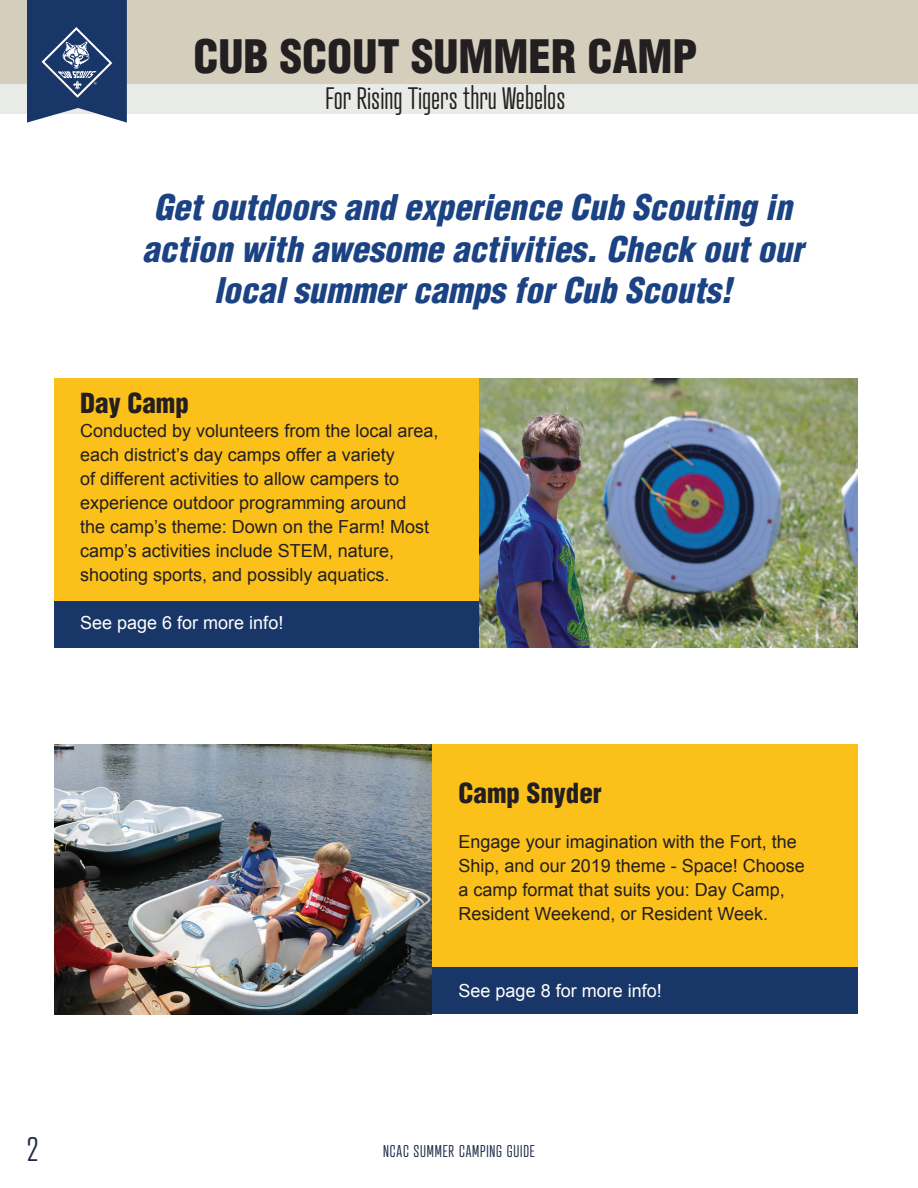
<style>
.page{position:relative;width:918px;height:1188px;background:#fff}
.page>*{position:absolute;margin:0;border:0;box-sizing:border-box;transform-origin:0 0}
.t1{font:900 condensed 45px "Helvetica LT";color:#231f20}
.t2{font:italic 900 condensed 34.5px/41.4px "Helvetica LT";color:#1b4384;text-align:center}
.t3{font:300 33px "Atrament";color:#1f2b48}
.t4{font:300 30px "Atrament";color:#231f20}
.t5{font:900 condensed 27px "Helvetica LT";color:#231f20}
.t6{font:18px/24px "Arial";color:#231f20}
.t7{font:18px "Arial";color:#fff}
.t8{font:300 16.5px "Atrament";letter-spacing:.05em;color:#1f2b48}
</style>
<div class="page">
<div style="left:432px;top:744px;width:426px;height:270px;background:#fbc019"></div>
<div style="left:54px;top:378px;width:426px;height:270px;background:#fbc019"></div>
<div style="left:54px;top:601px;width:426px;height:47px;background:#183667"></div>
<div style="left:432px;top:968px;width:426px;height:46px;background:#183667"></div>
<div style="left:0;top:83px;width:918px;height:31px;background:#e9ebe6"></div>
<div style="left:0;top:0;width:918px;height:83px;background:#d6cebd"></div>
<svg style="left:27px;top:0;width:100px;height:123px;background:#36507b"></svg>
<img style="left:480px;top:378px;width:378px;height:270px">
<img style="left:54px;top:744px;width:378px;height:270px">
<p class="t1" style="left:194px;top:28px;width:505px">CUB SCOUT SUMMER CAMP</p>
<p class="t4" style="left:326px;top:80px;width:241px">For Rising Tigers thru Webelos</p>
<p class="t2" style="left:142px;top:187px;width:663px">Get outdoors and experience Cub Scouting in action with awesome activities. Check out our local summer camps for Cub Scouts!</p>
<p class="t5" style="left:80px;top:386px;width:110px">Day Camp</p>
<p class="t6" style="left:80px;top:419px;width:360px">Conducted by volunteers from the local area, each district’s day camps offer a variety<br>of different activities to allow campers to experience outdoor programming around<br>the camp’s theme: Down on the Farm! Most camp’s activities include STEM, nature, shooting sports, and possibly aquatics.</p>
<p class="t7" style="left:80px;top:611px;width:205px">See page 6 for more info!</p>
<p class="t5" style="left:459px;top:776px;width:145px">Camp Snyder</p>
<p class="t6" style="left:459px;top:830px;width:348px">Engage your imagination with the Fort, the Ship, and our 2019 theme - Space! Choose a camp format that suits you: Day Camp, Resident Weekend, or Resident Week.</p>
<p class="t7" style="left:459px;top:979px;width:205px">See page 8 for more info!</p>
<p class="t3" style="left:27px;top:1130px;width:13px">2</p>
<p class="t8" style="left:383px;top:1141px;width:153px">NCAC SUMMER CAMPING GUIDE</p>
</div>
